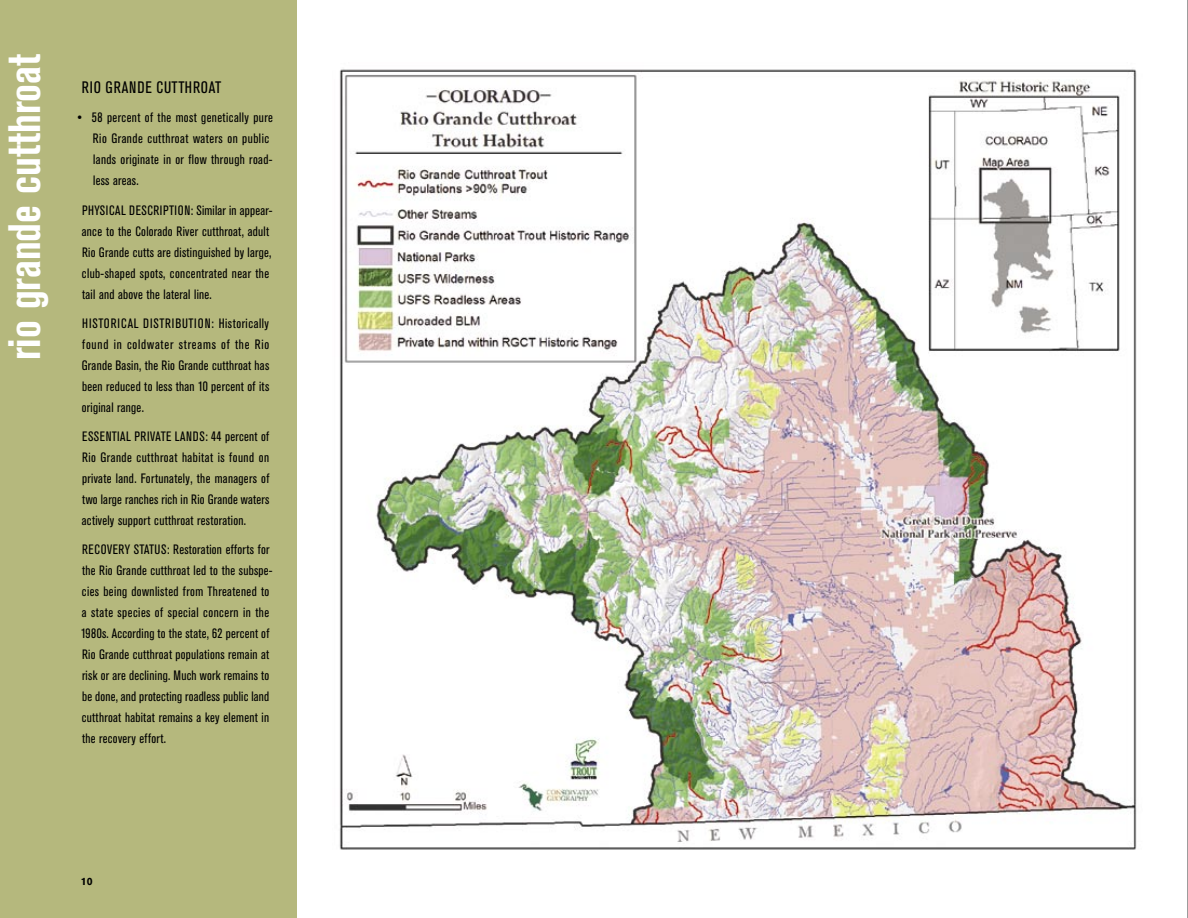
<style>
.page{position:relative;width:1188px;height:918px;background:#fff}
.page>*{position:absolute;margin:0;border:0;box-sizing:border-box;transform-origin:0 0}
.t1{font:700 condensed 45px "Akzidenz Grotesk BE";color:#fff}
.t2{font:condensed 16.5px "Akzidenz Grotesk BE";letter-spacing:.04em;color:#000}
.t3{font:condensed 13.5px/21px "Akzidenz Grotesk BE";letter-spacing:.02em;color:#000}
.t4{font:700 10.5px "Akzidenz Grotesk BE";color:#000}
</style>
<div class="page">
<hr style="left:1187px;top:0;width:1px;height:918px;background:#7c7c7c">
<img style="left:339px;top:69px;width:798px;height:781px">
<div style="left:0;top:0;width:297px;height:918px;background:#b5b87d"></div>
<h1 class="t1" style="left:-1px;top:360px;width:308px;rotate:-90deg">rio grande cutthroat</h1>
<p class="t2" style="left:82px;top:79px;width:141px">RIO GRANDE CUTTHROAT</p>
<p class="t3" style="left:93px;top:108px;width:182px;text-indent:-16px">• 58 percent of the most genetically pure<br>Rio Grande cutthroat waters on public lands originate in or flow through road&shy;less areas.</p>
<p class="t3" style="left:82px;top:200px;width:192px">PHYSICAL DESCRIPTION: Similar in appear&shy;ance to the Colorado River cutthroat, adult Rio Grande cutts are distinguished by large, club-shaped spots, concentrated near the tail and above the lateral line.</p>
<p class="t3" style="left:82px;top:313px;width:189px;text-align:justify">HISTORICAL DISTRIBUTION: Historically found in coldwater streams of the Rio Grande Basin, the Rio Grande cutthroat has been reduced to less than 10 percent of its original range.</p>
<p class="t3" style="left:82px;top:426px;width:189px;text-align:justify">ESSENTIAL PRIVATE LANDS: 44 percent of Rio Grande cutthroat habitat is found on private land. Fortunately, the managers of two large ranches rich in Rio Grande waters actively support cutthroat restoration.</p>
<p class="t3" style="left:81px;top:539px;width:193px">RECOVERY STATUS: Restoration efforts for the Rio Grande cutthroat led to the subspe&shy;cies being downlisted from Threatened to a state species of special concern in the 1980s. According to the state, 62 percent of Rio Grande cutthroat populations remain at risk or are declining. Much work remains to be done, and protecting roadless public land cutthroat habitat remains a key element in the recovery effort.</p>
<p class="t4" style="left:81px;top:876px;width:13px">10</p>
</div>
